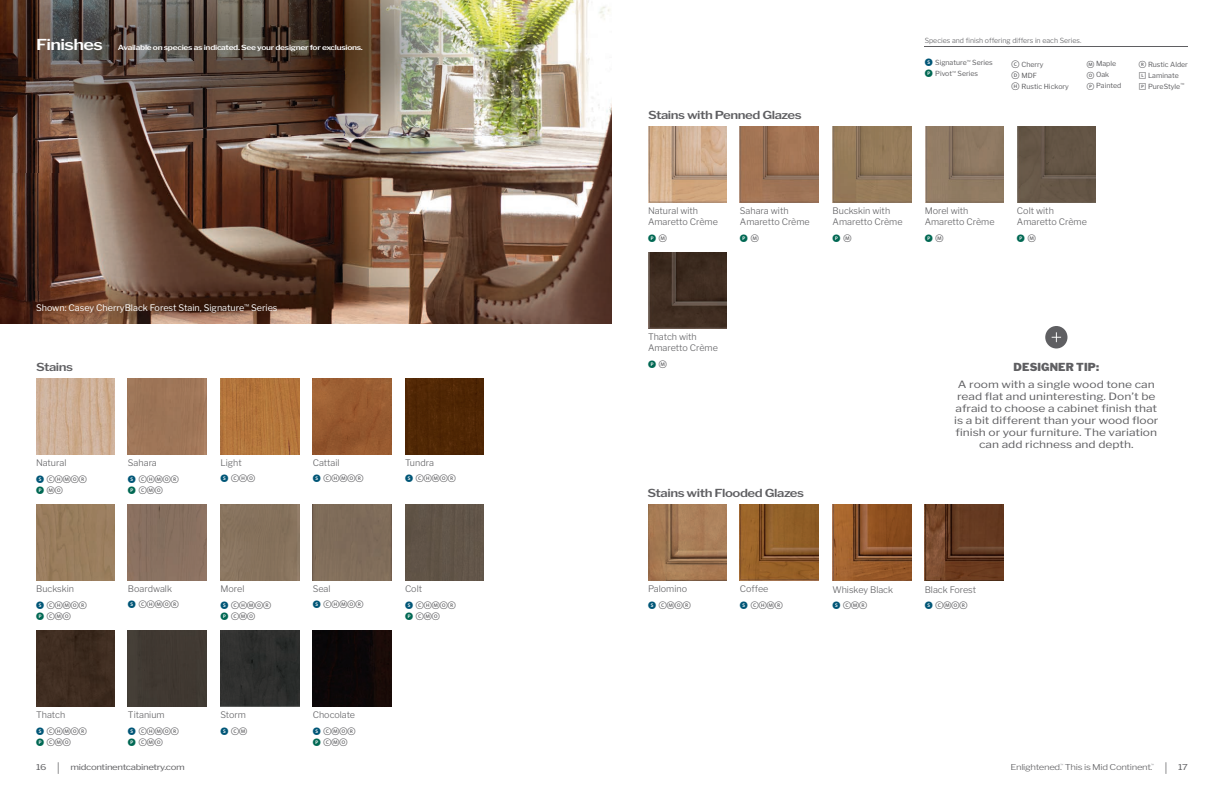
<style>
.page{position:relative;width:1224px;height:792px;background:#fff}
.page>*{position:absolute;margin:0;border:0;box-sizing:border-box;transform-origin:0 0}
.t1{font:600 11px "Libre Franklin";letter-spacing:-.035em;color:#5f5f62;scale:1.2 1}
.t2{font:900 11px "Libre Franklin";letter-spacing:.01em;color:#5f5f62}
.t3{font:10px/12px "Libre Franklin";color:#5f5f62;text-align:center;scale:1.2 1}
.t4{font:300 9px/11px "Libre Franklin";color:#5f5f62}
.t5{font:9px "Libre Franklin";color:#fff}
.t6{font:8px/11px "Whitney Index White Rd Md";color:#5f5f62}
.t7{font:8px "Libre Franklin";letter-spacing:-.035em;color:#5f5f62;scale:1.2 1}
.t8{font:300 8px "Libre Franklin";letter-spacing:-.035em;color:#5f5f62;scale:1.2 1}
.t9{font:8px "Whitney Index Black Rd Bd";color:#006853}
.t10{font:7px/11px "Libre Franklin";color:#5f5f62}
.t11{font:600 7px "Libre Franklin";letter-spacing:-.035em;color:#fff;scale:1.2 1}
.t12{font:300 7px "Libre Franklin";color:#5f5f62}
.t13{font:300 2.9px "Libre Franklin";color:#5f5f62}
.s1{font-size:15px}
.s2{font-family:"Whitney Index Black Rd Bd";color:#005677}
.s3{font-family:"Whitney Index Black Rd Bd";color:#006853}
.s4{font-family:"Whitney Index Black Rd Bd";font-size:8px;color:#005677}
.s5{font-family:"Whitney Index Black Rd Bd";font-size:8px;color:#006853}
.s6{font-family:"Whitney Index White Rd Md";font-size:7.5px}
.s7{font-family:"Whitney Index White Sq Md";font-size:7.5px}
.s8{font-family:"Whitney Index White Rd Md";font-size:8px}
.s9{font-family:"Whitney Index White Rd Md";color:#5f5f62}
.s10{font-weight:300;font-size:11.5px}
</style>
<div class="page">
<img style="left:0;top:0;width:612px;height:324px">
<img style="left:648px;top:504px;width:79px;height:76px">
<img style="left:925px;top:126px;width:78px;height:76px">
<img style="left:648px;top:126px;width:79px;height:76px">
<img style="left:648px;top:252px;width:79px;height:77px">
<img style="left:740px;top:504px;width:79px;height:76px">
<img style="left:740px;top:126px;width:79px;height:76px">
<img style="left:1017px;top:126px;width:79px;height:76px">
<img style="left:925px;top:504px;width:78px;height:77px">
<img style="left:832px;top:504px;width:79px;height:77px">
<img style="left:833px;top:126px;width:78px;height:76px">
<img style="left:0;top:0;width:481px;height:173px">
<img style="left:36px;top:378px;width:79px;height:76px">
<div style="left:36px;top:630px;width:79px;height:77px;background:#3e2c20"></div>
<div style="left:405px;top:378px;width:79px;height:76px;background:#4f2704"></div>
<div style="left:405px;top:504px;width:79px;height:76px;background:#615448"></div>
<div style="left:36px;top:504px;width:79px;height:76px;background:#9a7e5e"></div>
<div style="left:220px;top:630px;width:79px;height:76px;background:#2e2e2d"></div>
<img style="left:220px;top:378px;width:79px;height:76px">
<div style="left:220px;top:504px;width:79px;height:76px;background:#87725d"></div>
<img style="left:313px;top:630px;width:78px;height:76px">
<img style="left:313px;top:378px;width:78px;height:76px">
<div style="left:313px;top:504px;width:78px;height:76px;background:#7f6c5a"></div>
<div style="left:128px;top:378px;width:79px;height:76px;background:#9e7558"></div>
<div style="left:128px;top:504px;width:79px;height:76px;background:#897160"></div>
<div style="left:128px;top:630px;width:79px;height:76px;background:#403932"></div>
<svg style="left:1045px;top:326px;width:22px;height:23px"></svg>
<img style="left:25px;top:291px;width:264px;height:33px">
<hr style="left:925px;top:47px;width:263px;height:1px;background:#5f5f62">
<p class="t11" style="left:36px;top:42px;width:274px"><span class="s1">Finishes</span> Available on species as indicated. See your designer for exclusions.</p>
<p class="t5" style="left:36px;top:300px;width:243px">Shown: Casey CherryBlack Forest Stain, Signature<sup>™</sup> Series</p>
<p class="t1" style="left:36px;top:358px;width:32px">Stains</p>
<p class="t4" style="left:36px;top:457px;width:32px">Natural</p>
<p class="t6" style="left:36px;top:474px;width:52px"><span class="s2">S</span> CHMOR<br><span class="s3">P</span> MO</p>
<p class="t4" style="left:128px;top:457px;width:30px">Sahara</p>
<p class="t6" style="left:128px;top:474px;width:52px"><span class="s2">S</span> CHMOR<br><span class="s3">P</span> CMO</p>
<p class="t4" style="left:220px;top:456px;width:23px">Light</p>
<p class="t6" style="left:220px;top:473px;width:36px"><span class="s2">S</span> CHO</p>
<p class="t4" style="left:313px;top:456px;width:28px">Cattail</p>
<p class="t6" style="left:313px;top:473px;width:52px"><span class="s2">S</span> CHMOR</p>
<p class="t4" style="left:405px;top:456px;width:30px">Tundra</p>
<p class="t6" style="left:405px;top:473px;width:52px"><span class="s2">S</span> CHMOR</p>
<p class="t4" style="left:36px;top:583px;width:39px">Buckskin</p>
<p class="t6" style="left:36px;top:600px;width:52px"><span class="s2">S</span> CHMOR<br><span class="s3">P</span> CMO</p>
<p class="t4" style="left:128px;top:582px;width:46px">Boardwalk</p>
<p class="t6" style="left:128px;top:599px;width:52px"><span class="s2">S</span> CHMOR</p>
<p class="t4" style="left:220px;top:583px;width:25px">Morel</p>
<p class="t6" style="left:220px;top:600px;width:52px"><span class="s2">S</span> CHMOR<br><span class="s3">P</span> CMO</p>
<p class="t4" style="left:313px;top:582px;width:19px">Seal</p>
<p class="t6" style="left:313px;top:599px;width:52px"><span class="s2">S</span> CHMOR</p>
<p class="t4" style="left:405px;top:583px;width:19px">Colt</p>
<p class="t6" style="left:405px;top:600px;width:52px"><span class="s2">S</span> CHMOR<br><span class="s3">P</span> CMO</p>
<p class="t4" style="left:36px;top:708px;width:31px">Thatch</p>
<p class="t6" style="left:36px;top:726px;width:52px"><span class="s2">S</span> CHMOR<br><span class="s3">P</span> CMO</p>
<p class="t4" style="left:128px;top:708px;width:38px">Titanium</p>
<p class="t6" style="left:128px;top:726px;width:52px"><span class="s2">S</span> CHMOR<br><span class="s3">P</span> CMO</p>
<p class="t4" style="left:220px;top:708px;width:27px">Storm</p>
<p class="t6" style="left:220px;top:726px;width:28px"><span class="s2">S</span> CM</p>
<p class="t4" style="left:313px;top:708px;width:44px">Chocolate</p>
<p class="t6" style="left:313px;top:726px;width:44px"><span class="s2">S</span> CMOR<br><span class="s3">P</span> CMO</p>
<p class="t1" style="left:648px;top:106px;width:130px">Stains with Penned Glazes</p>
<p class="t12" style="left:925px;top:35px;width:158px">Species and finish offering differs in each Series.</p>
<p class="t10" style="left:925px;top:56px;width:70px"><span class="s4">S</span> Signature<sup>™</sup> Series<br><span class="s5">P</span> Pivot<sup>™</sup> Series</p>
<p class="t10" style="left:1087px;top:58px;width:36px"><span class="s6">M</span> Maple<br><span class="s6">O</span> Oak<br><span class="s6">P</span> Painted</p>
<p class="t10" style="left:1139px;top:58px;width:51px"><span class="s6">R</span> Rustic Alder<br><span class="s7">L</span> Laminate<br><span class="s7">P</span> PureStyle<sup>™</sup></p>
<p class="t10" style="left:1012px;top:58px;width:59px"><span class="s8">C</span> Cherry<br><span class="s8">D</span> MDF<br><span class="s8">H</span> Rustic Hickory</p>
<p class="t4" style="left:648px;top:204px;width:71px">Natural with<br>Amaretto Crème</p>
<p class="t9" style="left:648px;top:234px;width:20px">P <span class="s9">M</span></p>
<p class="t4" style="left:740px;top:204px;width:71px">Sahara with<br>Amaretto Crème</p>
<p class="t9" style="left:740px;top:234px;width:20px">P <span class="s9">M</span></p>
<p class="t4" style="left:833px;top:204px;width:71px">Buckskin with<br>Amaretto Crème</p>
<p class="t9" style="left:833px;top:234px;width:20px">P <span class="s9">M</span></p>
<p class="t4" style="left:925px;top:204px;width:71px">Morel with<br>Amaretto Crème</p>
<p class="t9" style="left:925px;top:234px;width:20px">P <span class="s9">M</span></p>
<p class="t4" style="left:1017px;top:204px;width:71px">Colt with<br>Amaretto Crème</p>
<p class="t9" style="left:1017px;top:234px;width:20px">P <span class="s9">M</span></p>
<p class="t4" style="left:648px;top:331px;width:71px">Thatch with<br>Amaretto Crème</p>
<p class="t9" style="left:648px;top:360px;width:20px">P <span class="s9">M</span></p>
<p class="t1" style="left:648px;top:484px;width:132px">Stains with Flooded Glazes</p>
<p class="t2" style="left:1014px;top:359px;width:87px">DESIGNER TIP:</p>
<p class="t3" style="left:954px;top:377px;width:172px">A room with a single wood tone can read flat and uninteresting. Don’t be afraid to choose a cabinet finish that is a bit different than your wood floor finish or your furniture. The variation can add richness and depth.</p>
<p class="t4" style="left:648px;top:582px;width:41px">Palomino</p>
<p class="t6" style="left:648px;top:600px;width:44px"><span class="s2">S</span> CMOR</p>
<p class="t4" style="left:740px;top:582px;width:30px">Coffee</p>
<p class="t6" style="left:740px;top:600px;width:44px"><span class="s2">S</span> CHMR</p>
<p class="t4" style="left:832px;top:583px;width:62px">Whiskey Black</p>
<p class="t6" style="left:832px;top:600px;width:36px"><span class="s2">S</span> CMR</p>
<p class="t4" style="left:925px;top:583px;width:53px">Black Forest</p>
<p class="t6" style="left:925px;top:600px;width:44px"><span class="s2">S</span> CMOR</p>
<p class="t7" style="left:36px;top:761px;width:126px">16 <span class="s10">|</span> midcontinentcabinetry.com</p>
<p class="t8" style="left:1011px;top:761px;width:120px">Enlightened. This is Mid Continent.</p>
<p class="t13" style="left:1060px;top:763px;width:4px">™</p>
<p class="t13" style="left:1151px;top:763px;width:4px">™</p>
<p class="t7" style="left:1165px;top:761px;width:21px"><span class="s10">|</span> 17</p>
</div>
